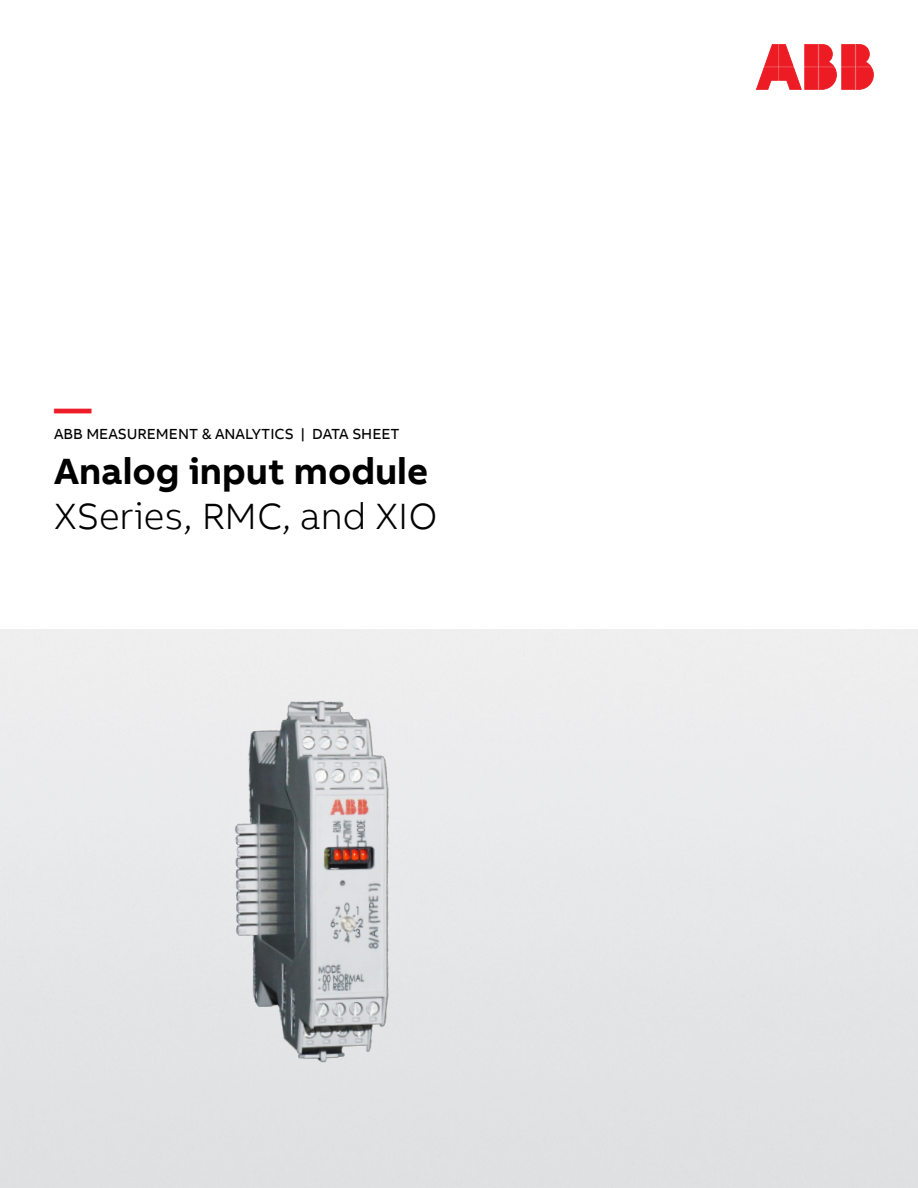
<style>
.page{position:relative;width:918px;height:1188px;background:#fff}
.page>*{position:absolute;margin:0;border:0;box-sizing:border-box;transform-origin:0 0}
.Paragraph_Style1{font:300 37.5px "AB Bvoice";color:#000}
.Paragraph_Style1-2{font:700 37.5px "AB Bvoice";color:#000}
.Paragraph_Style1-3{font:700 37.5px "AB Bvoice";color:#ed1c29}
.Paragraph_Style1-4{font:15px "AB Bvoice";color:#000}
</style>
<div class="page">
<svg style="left:757px;top:45px;width:116px;height:44px"></svg>
<img style="left:223px;top:695px;width:179px;height:376px">
<p class="Paragraph_Style1-3" style="left:54px;top:385px;width:39px">—</p>
<p class="Paragraph_Style1-4" style="left:54px;top:425px;width:347px">ABB MEASUREMENT &amp; ANALYTICS | DATA SHEET</p>
<p class="Paragraph_Style1-2" style="left:54px;top:448px;width:376px">Analog input module</p>
<p class="Paragraph_Style1" style="left:54px;top:494px;width:385px">XSeries, RMC, and XIO</p>
</div>
